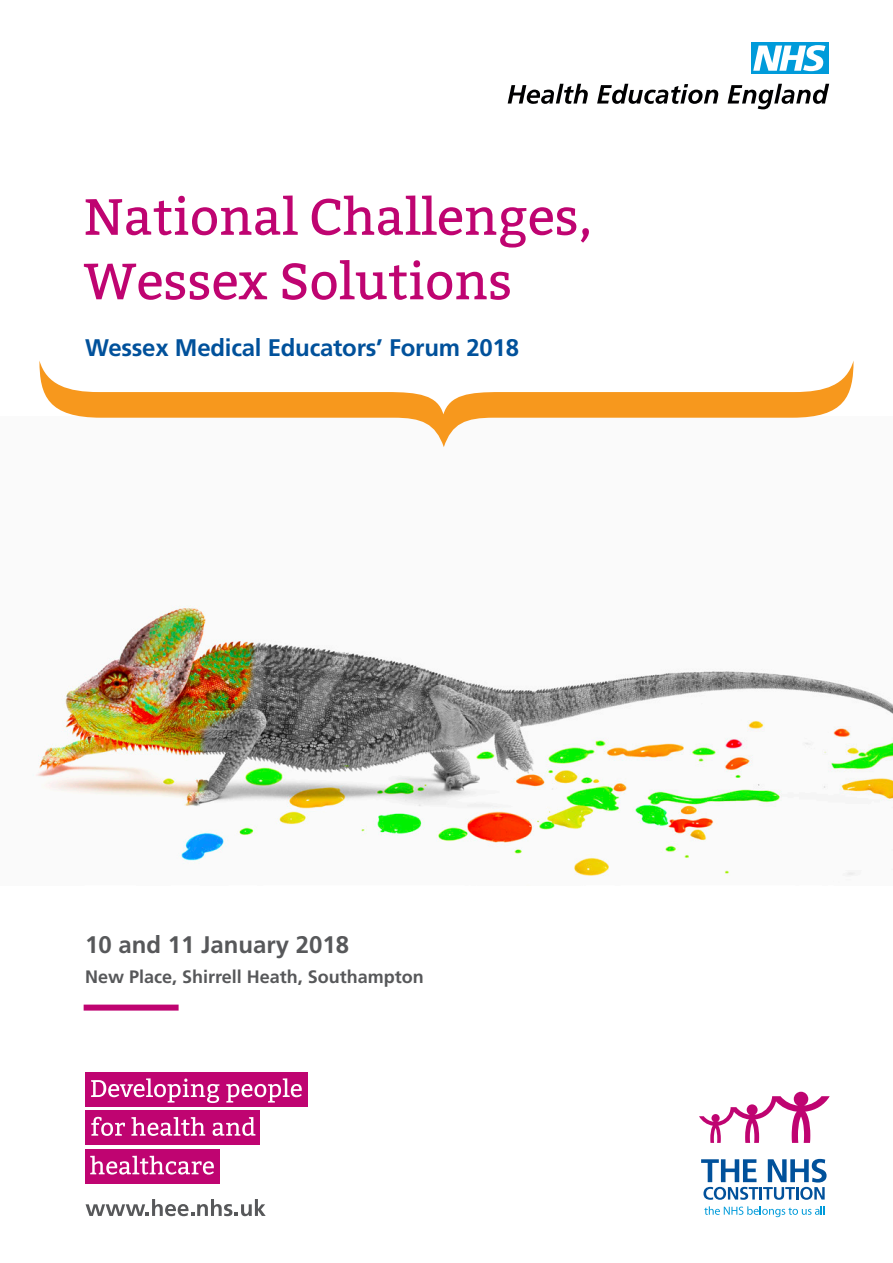
<style>
.page{position:relative;width:893px;height:1263px;background:#fff}
.page>*{position:absolute;margin:0;border:0;box-sizing:border-box;transform-origin:0 0}
.t1{font:51px/64.5px "Bitter";color:#bf0471}
.Page_header_light{font:700 24px "Frutiger";letter-spacing:-.01em;color:#01519b}
.t2{font:700 24px "Frutiger";color:#57585a}
.t3{font:700 18px "Frutiger";color:#57585a}
</style>
<div class="page">
<img style="left:33px;top:605px;width:860px;height:271px">
<svg style="left:40px;top:362px;width:813px;height:85px"></svg>
<div style="left:751px;top:43px;width:77px;height:31px;background:#009bda"></div>
<svg style="left:753px;top:45px;width:72px;height:26px"></svg>
<svg style="left:508px;top:84px;width:80px;height:20px"></svg>
<svg style="left:597px;top:84px;width:121px;height:20px"></svg>
<svg style="left:728px;top:84px;width:101px;height:25px"></svg>
<svg style="left:86px;top:1199px;width:180px;height:17px"></svg>
<div style="left:85px;top:1072px;width:223px;height:34px;background:#bf0471"></div>
<div style="left:85px;top:1110px;width:175px;height:35px;background:#bf0471"></div>
<div style="left:85px;top:1149px;width:135px;height:35px;background:#bf0471"></div>
<svg style="left:91px;top:1078px;width:128px;height:25px"></svg>
<svg style="left:226px;top:1078px;width:76px;height:24px"></svg>
<svg style="left:91px;top:1117px;width:34px;height:19px"></svg>
<svg style="left:131px;top:1117px;width:74px;height:19px"></svg>
<svg style="left:213px;top:1117px;width:42px;height:19px"></svg>
<svg style="left:90px;top:1156px;width:124px;height:18px"></svg>
<svg style="left:699px;top:1092px;width:130px;height:51px"></svg>
<svg style="left:704px;top:1206px;width:121px;height:11px"></svg>
<svg style="left:701px;top:1159px;width:125px;height:41px"></svg>
<div style="left:84px;top:1004px;width:95px;height:6px;background:#bf0471"></div>
<p class="t1" style="left:84px;top:185px;width:510px">National Challenges,<br>Wessex Solutions</p>
<p class="Page_header_light" style="left:85px;top:333px;width:435px">Wessex Medical Educators’ Forum 2018</p>
<p class="t2" style="left:85px;top:930px;width:266px">10 and 11 January 2018</p>
<p class="t3" style="left:85px;top:966px;width:340px">New Place, Shirrell Heath, Southampton</p>
</div>
